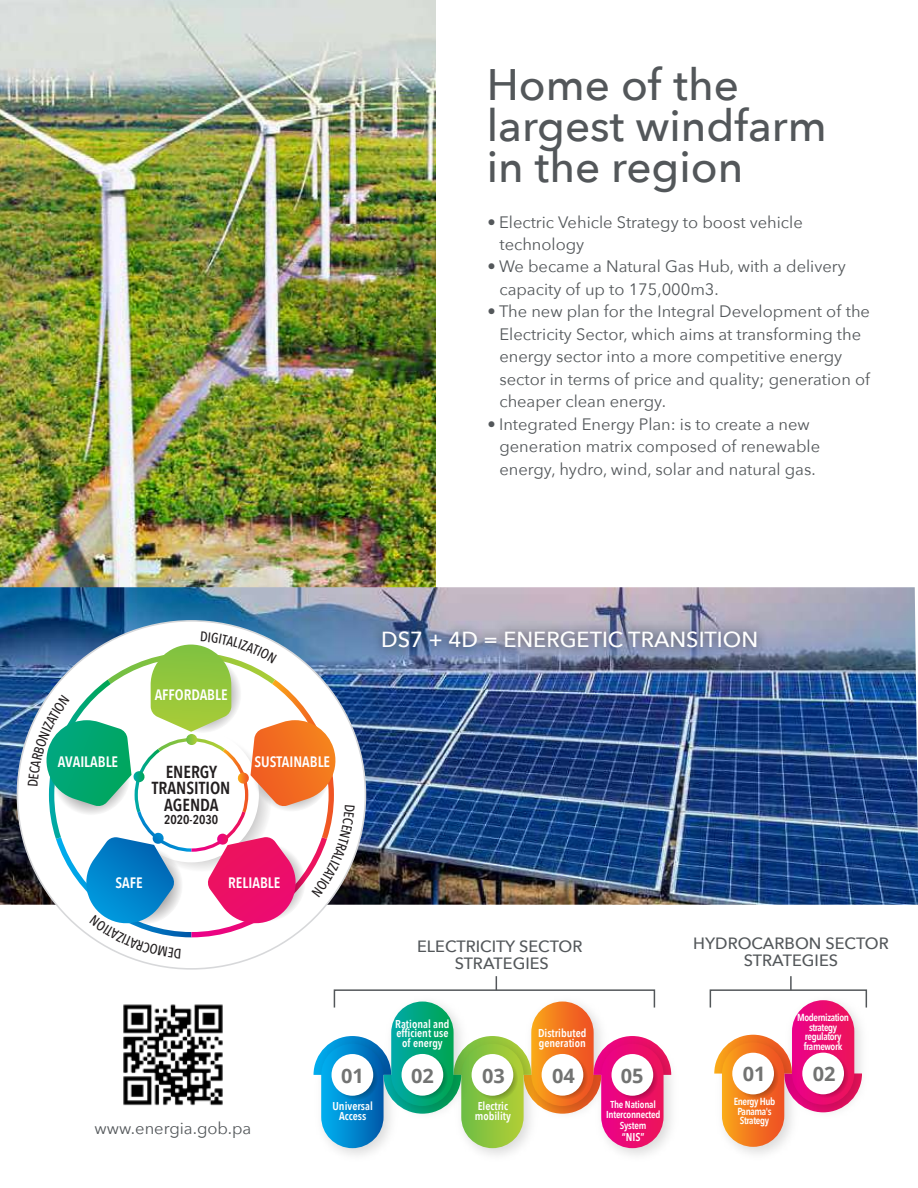
<style>
.page{position:relative;width:918px;height:1188px;background:#fff}
.page>*{position:absolute;margin:0;border:0;box-sizing:border-box;transform-origin:0 0}
.t1{font:500 44.1px/41.1px "Avenir Next";color:#53575a}
.t2{font:500 21.75px "Avenir Next";color:#fff}
.t3{font:700 19.95px "Open Sans";color:#727372}
.t4{font:600 17.4px/16.6px "Avenir Next Condensed";color:#231f20;text-align:center}
.t5{font:16.5px/22.5px "Avenir Next";color:#53575a}
.t6{font:500 16.35px/17.4px "Avenir Next";color:#53575a;text-align:center}
.t7{font:600 15px "Avenir Next Condensed";color:#fff}
.t8{font:600 12.75px "Avenir Next Condensed";color:#231f20}
.t9{font:600 11.4px/9.4px "Avenir Next Condensed";color:#fff;text-align:center}
.t10{font:600 10.2px/9.4px "Avenir Next Condensed";letter-spacing:-.04em;color:#fff;text-align:center}
.t11{font:600 10.05px/10.6px "Avenir Next Condensed";letter-spacing:-.02em;color:#fff;text-align:center}
</style>
<div class="page">
<img style="left:0;top:0;width:436px;height:587px">
<img style="left:0;top:587px;width:918px;height:318px">
<div style="left:17px;top:621px;width:348px;height:348px;background:#fff;border-radius:50%"></div>
<img style="left:365px;top:612px;width:409px;height:61px">
<img style="left:313px;top:1069px;width:77px;height:86px">
<div style="left:321px;top:1044px;width:63px;height:104px;background:linear-gradient(to right,#00aff1,#0e62ac);border-radius:31px"></div>
<img style="left:531px;top:1009px;width:70px;height:23px">
<div style="left:531px;top:1002px;width:63px;height:104px;background:linear-gradient(to right,#f9a619,#ee4b25);border-radius:31px"></div>
<img style="left:462px;top:1032px;width:81px;height:123px">
<div style="left:461px;top:1044px;width:63px;height:104px;background:linear-gradient(to right,#74c04c,#b2ce33);border-radius:31px"></div>
<img style="left:379px;top:1009px;width:94px;height:117px">
<div style="left:391px;top:1002px;width:63px;height:104px;background:linear-gradient(to right,#00a9a8,#02a54f);border-radius:31px"></div>
<svg style="left:314px;top:1036px;width:275px;height:78px"></svg>
<img style="left:589px;top:1032px;width:83px;height:123px">
<div style="left:601px;top:1044px;width:63px;height:104px;background:linear-gradient(to right,#eb038b,#ec1559);border-radius:31px"></div>
<svg style="left:614px;top:1056px;width:44px;height:44px"></svg>
<div style="left:612px;top:1054px;width:41px;height:42px;background:#fff;border-radius:50%"></div>
<svg style="left:333px;top:976px;width:323px;height:33px"></svg>
<img style="left:792px;top:1009px;width:69px;height:104px">
<div style="left:792px;top:1000px;width:62px;height:105px;background:linear-gradient(to right,#eb028b,#ec135a);border-radius:31px"></div>
<svg style="left:804px;top:1035px;width:58px;height:77px"></svg>
<img style="left:714px;top:1031px;width:90px;height:123px">
<div style="left:722px;top:1042px;width:62px;height:105px;background:linear-gradient(to right,#f9a61a,#ee4d24);border-radius:31px"></div>
<svg style="left:735px;top:1055px;width:44px;height:44px"></svg>
<div style="left:732px;top:1053px;width:42px;height:41px;background:#fff;border-radius:50%"></div>
<svg style="left:709px;top:976px;width:159px;height:33px"></svg>
<img style="left:123px;top:1004px;width:100px;height:102px">
<svg style="left:28px;top:631px;width:327px;height:327px"></svg>
<h1 class="t1" style="left:487px;top:63px;width:342px">Home of the largest windfarm in the region</h1>
<p class="t5" style="left:499px;top:210px;width:305px;text-indent:-12px">• Electric Vehicle Strategy to boost vehicle technology</p>
<p class="t5" style="left:499px;top:255px;width:348px;text-indent:-12px">• We became a Natural Gas Hub, with a delivery capacity of up to 175,000m3.</p>
<p class="t5" style="left:499px;top:300px;width:372px;text-indent:-12px">• The new plan for the Integral Development of the Electricity Sector, which aims at transforming the energy sector into a more competitive energy sector in terms of price and quality; generation of cheaper clean energy.</p>
<p class="t5" style="left:499px;top:412px;width:322px;text-indent:-12px">• Integrated Energy Plan: is to create a new generation matrix composed of renewable energy, hydro, wind, solar and natural gas.</p>
<p class="t7" style="left:58px;top:749px;width:62px">AVAILABLE</p>
<p class="t7" style="left:155px;top:681px;width:74px">AFFORDABLE</p>
<p class="t4" style="left:152px;top:763px;width:80px">ENERGY<br>TRANSITION<br>AGENDA</p>
<p class="t8" style="left:164px;top:809px;width:56px">2020-2030</p>
<p class="t7" style="left:254px;top:749px;width:77px">SUSTAINABLE</p>
<p class="t7" style="left:115px;top:869px;width:29px">SAFE</p>
<p class="t7" style="left:228px;top:869px;width:54px">RELIABLE</p>
<h2 class="t2" style="left:381px;top:621px;width:378px">DS7 + 4D = ENERGETIC TRANSITION</h2>
<p class="t6" style="left:417px;top:937px;width:167px">ELECTRICITY SECTOR<br>STRATEGIES</p>
<p class="t9" style="left:395px;top:1019px;width:56px">Rational and efficient use of energy</p>
<p class="t9" style="left:538px;top:1028px;width:50px;text-align:left">Distributed generation</p>
<p class="t6" style="left:693px;top:934px;width:197px">HYDROCARBON SECTOR<br>STRATEGIES</p>
<p class="t10" style="left:797px;top:1013px;width:53px">Modernization strategy regulatory framework</p>
<p class="t5" style="left:95px;top:1116px;width:158px">www.energia.gob.pa</p>
<p class="t3" style="left:341px;top:1061px;width:24px">01</p>
<p class="t3" style="left:411px;top:1061px;width:24px">02</p>
<p class="t3" style="left:482px;top:1061px;width:24px">03</p>
<p class="t3" style="left:552px;top:1061px;width:24px">04</p>
<p class="t3" style="left:621px;top:1061px;width:24px">05</p>
<p class="t9" style="left:333px;top:1101px;width:42px">Universal<br>Access</p>
<p class="t11" style="left:606px;top:1099px;width:56px">The National<br>Interconnected<br>System</p>
<p class="t9" style="left:622px;top:1132px;width:24px">“NIS”</p>
<p class="t9" style="left:475px;top:1101px;width:38px;text-align:left">Electric mobility</p>
<p class="t3" style="left:743px;top:1060px;width:24px">01</p>
<p class="t3" style="left:813px;top:1060px;width:24px">02</p>
<p class="t10" style="left:734px;top:1097px;width:43px">Energy Hub<br>Panama's<br>Strategy</p>
</div>
